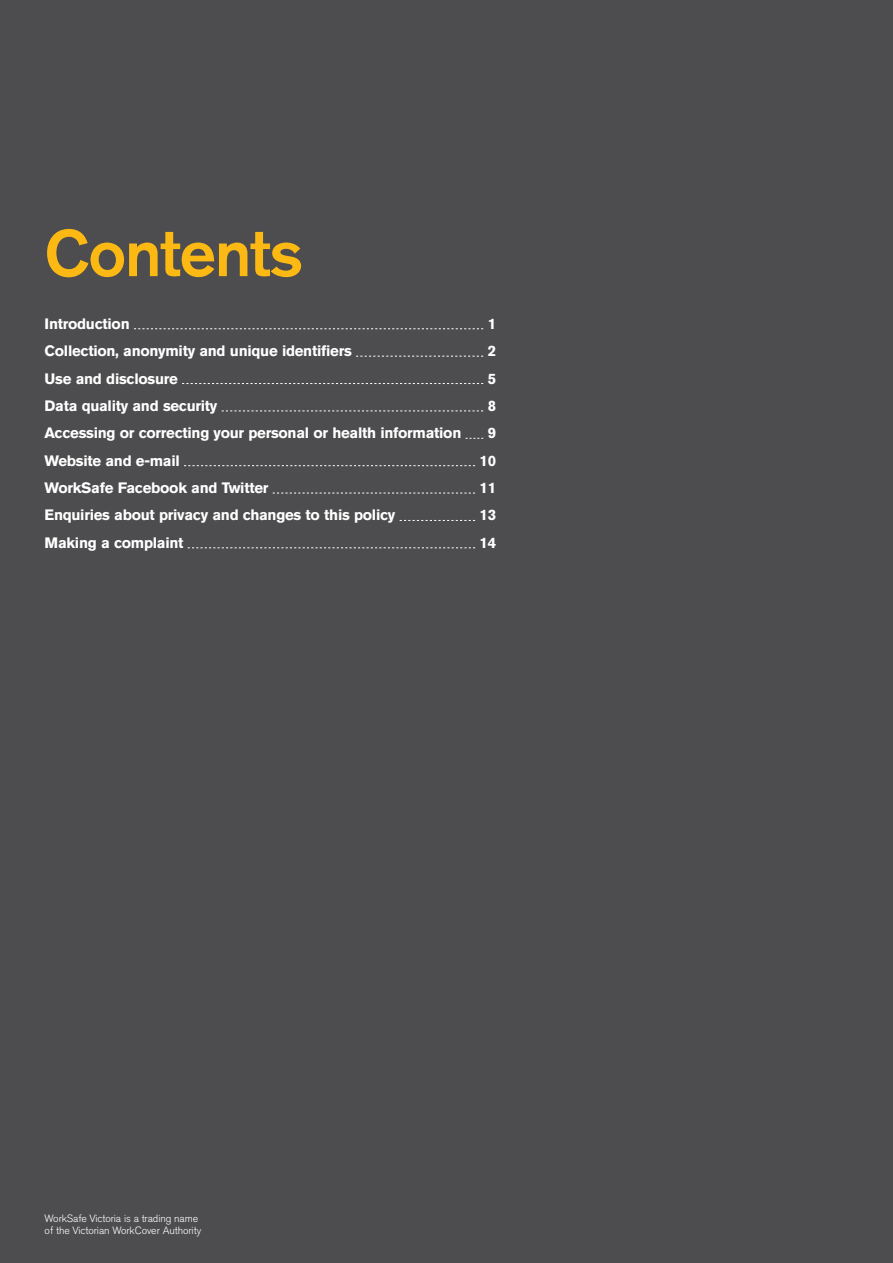
<style>
.page{position:relative;width:893px;height:1263px;background:#4d4d4f}
.page>*{position:absolute;margin:0;border:0;box-sizing:border-box;transform-origin:0 0}
.t1{font:500 65.25px "Akzidenz Grotesk BE";letter-spacing:-.02em;color:#fdb913}
.t2{font:700 15px "Akzidenz Grotesk BE";letter-spacing:-.02em;color:#fff}
.t3{font:300 10.5px/12px "Akzidenz Grotesk BE";letter-spacing:-.01em;color:#fff}
</style>
<div class="page">
<svg style="left:134px;top:328px;width:349px;height:1px"></svg>
<svg style="left:356px;top:356px;width:127px;height:1px"></svg>
<svg style="left:182px;top:383px;width:301px;height:1px"></svg>
<svg style="left:222px;top:411px;width:261px;height:1px"></svg>
<svg style="left:466px;top:438px;width:17px;height:1px"></svg>
<svg style="left:184px;top:465px;width:291px;height:1px"></svg>
<svg style="left:273px;top:493px;width:202px;height:1px"></svg>
<svg style="left:400px;top:520px;width:75px;height:1px"></svg>
<svg style="left:188px;top:547px;width:287px;height:1px"></svg>
<h1 class="t1" style="left:45px;top:213px;width:260px">Contents</h1>
<p class="t2" style="left:45px;top:315px;width:87px">Introduction</p>
<p class="t2" style="left:488px;top:315px;width:10px">1</p>
<p class="t2" style="left:45px;top:342px;width:309px">Collection, anonymity and unique identifiers</p>
<p class="t2" style="left:488px;top:342px;width:10px">2</p>
<p class="t2" style="left:45px;top:370px;width:135px">Use and disclosure</p>
<p class="t2" style="left:488px;top:370px;width:10px">5</p>
<p class="t2" style="left:45px;top:397px;width:174px">Data quality and security</p>
<p class="t2" style="left:488px;top:397px;width:10px">8</p>
<p class="t2" style="left:45px;top:424px;width:418px">Accessing or correcting your personal or health information</p>
<p class="t2" style="left:488px;top:424px;width:10px">9</p>
<p class="t2" style="left:45px;top:452px;width:137px">Website and e-mail</p>
<p class="t2" style="left:480px;top:452px;width:18px">10</p>
<p class="t2" style="left:45px;top:479px;width:225px">WorkSafe Facebook and Twitter</p>
<p class="t2" style="left:480px;top:479px;width:18px">11</p>
<p class="t2" style="left:45px;top:506px;width:352px">Enquiries about privacy and changes to this policy</p>
<p class="t2" style="left:480px;top:506px;width:18px">13</p>
<p class="t2" style="left:45px;top:534px;width:140px">Making a complaint</p>
<p class="t2" style="left:480px;top:534px;width:18px">14</p>
<p class="t3" style="left:45px;top:1212px;width:158px">WorkSafe Victoria is a trading name of the Victorian WorkCover Authority</p>
</div>
